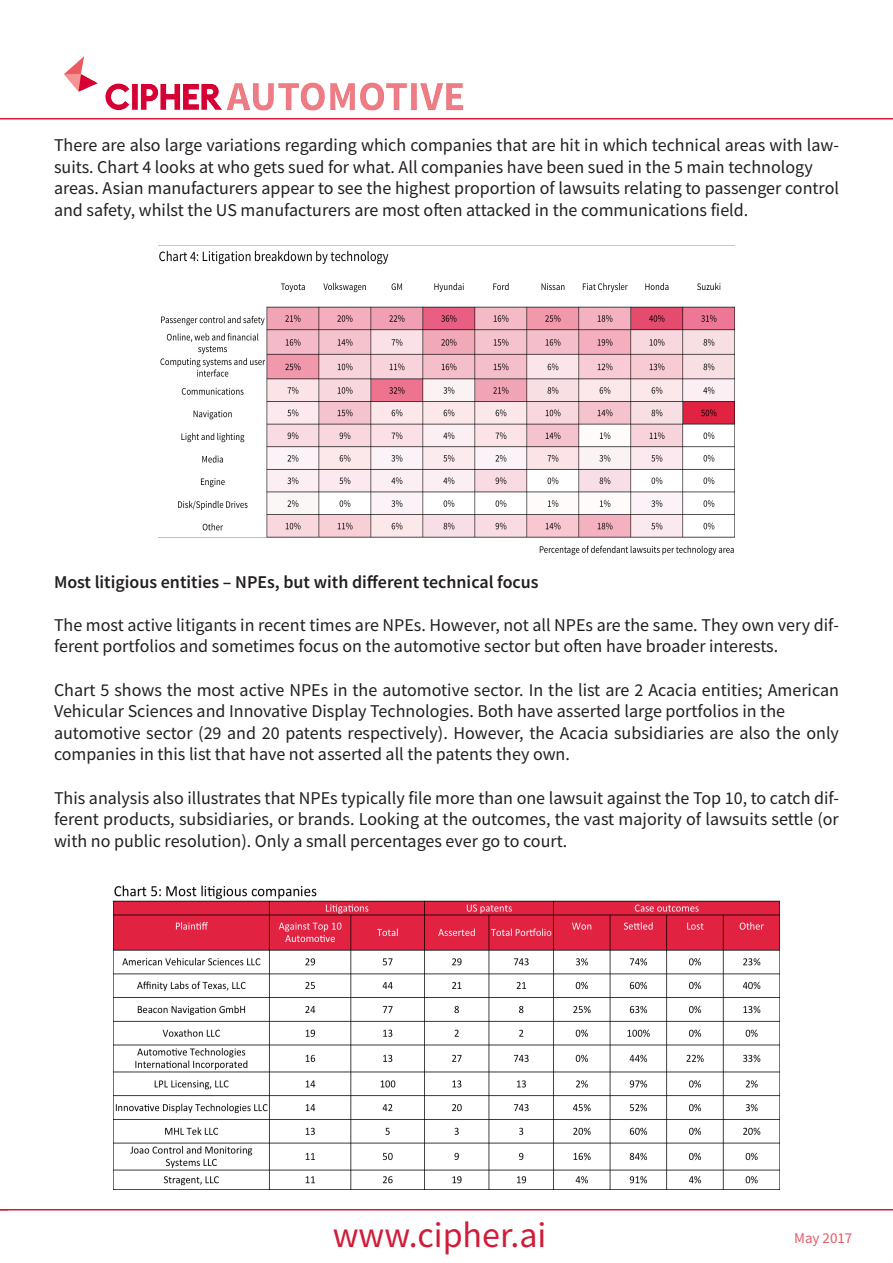
<style>
.page{position:relative;width:893px;height:1263px;background:#fff}
.page>*{position:absolute;margin:0;border:0;box-sizing:border-box;transform-origin:0 0}
.t1{font:36px "Source Sans Pro";color:#d11c39}
.t2{font:18px/21.6px "Source Sans Pro";color:#231f20}
.t3{font:600 18px "Source Sans Pro";color:#231f20}
.t4{font:15px "Source Sans Pro";color:#eb5963}
</style>
<div class="page">
<hr style="left:0;top:118px;width:893px;height:1px;background:#d11c39">
<hr style="left:0;top:1209px;width:893px;height:1px;background:#d11c39">
<img style="left:54px;top:56px;width:432px;height:64px">
<img style="left:158px;top:250px;width:577px;height:306px">
<img style="left:113px;top:885px;width:667px;height:304px">
<p class="t2" style="left:54px;top:134px;width:786px">There are also large variations regarding which companies that are hit in which technical areas with law&shy;suits. Chart 4 looks at who gets sued for what. All companies have been sued in the 5 main technology areas. Asian manufacturers appear to see the highest proportion of lawsuits relating to passenger control and safety, whilst the US manufacturers are most often attacked in the communications field.</p>
<p class="t3" style="left:54px;top:570px;width:486px">Most litigious entities – NPEs, but with different technical focus</p>
<p class="t2" style="left:54px;top:614px;width:786px">The most active litigants in recent times are NPEs. However, not all NPEs are the same. They own very dif&shy;ferent portfolios and sometimes focus on the automotive sector but often have broader interests.</p>
<p class="t2" style="left:54px;top:679px;width:786px">Chart 5 shows the most active NPEs in the automotive sector. In the list are 2 Acacia entities; American Vehicular Sciences and Innovative Display Technologies. Both have asserted large portfolios in the automotive sector (29 and 20 patents respectively). However, the Acacia subsidiaries are also the only companies in this list that have not asserted all the patents they own.</p>
<p class="t2" style="left:54px;top:787px;width:786px;text-align:justify">This analysis also illustrates that NPEs typically file more than one lawsuit against the Top 10, to catch dif&shy;ferent products, subsidiaries, or brands. Looking at the outcomes, the vast majority of lawsuits settle (or with no public resolution). Only a small percentages ever go to court.</p>
<h1 class="t1" style="left:333px;top:1212px;width:215px">www.cipher.ai</h1>
<p class="t4" style="left:794px;top:1228px;width:60px">May 2017</p>
</div>
